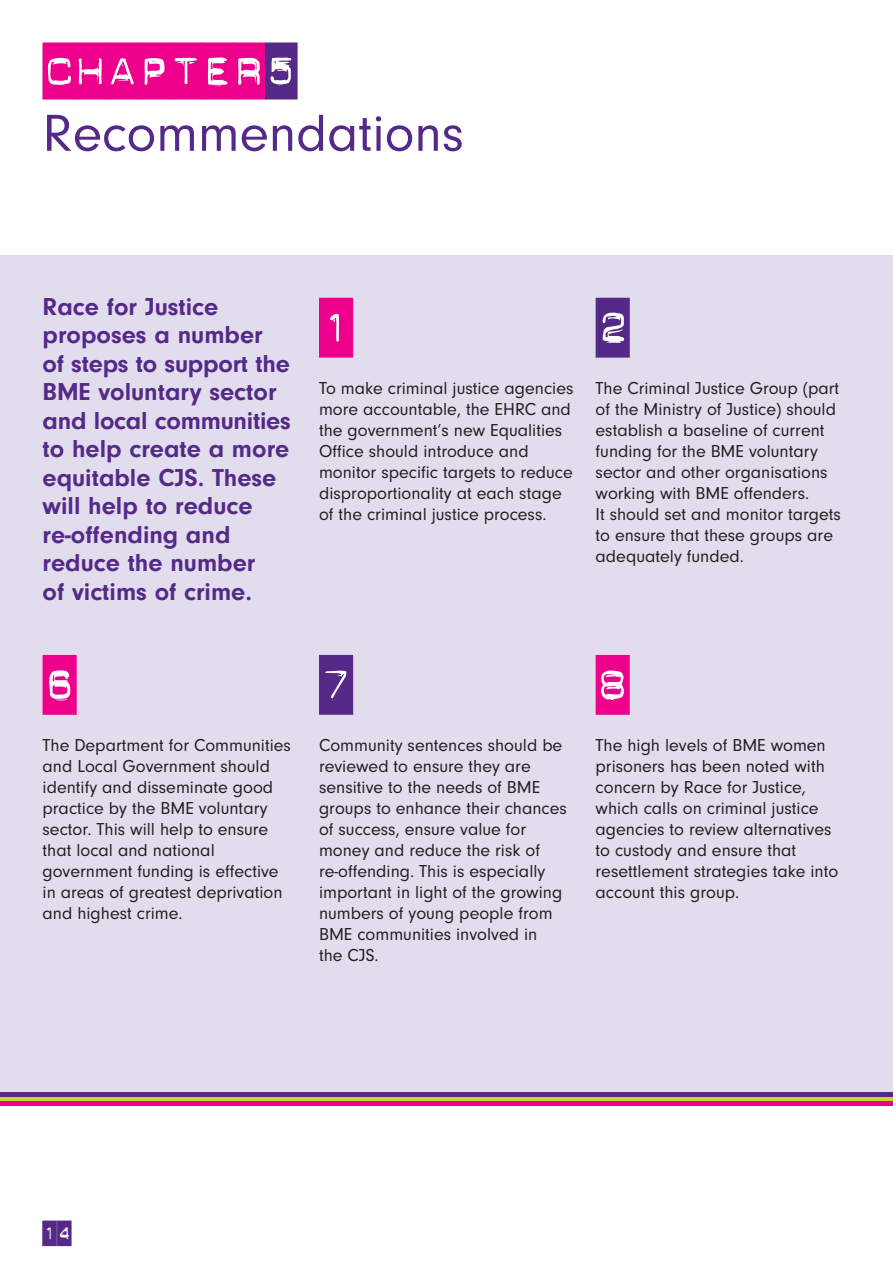
<style>
.page{position:relative;width:893px;height:1263px;background:#fff}
.page>*{position:absolute;margin:0;border:0;box-sizing:border-box;transform-origin:0 0}
.t1{font:60px "Dynamoe";color:#ec008c}
.t2{font:60px "Dynamoe";color:#542988}
.t3{font:57px "Dynamoe";letter-spacing:-.01em;color:#ec008c}
.t4{font:54px "Neuzeit Rmn";color:#542988}
.t5{font:25.5px/28.5px "Neuzeit Bld";color:#542988}
.t6{font:25.5px "Dynamoe";color:#542988}
.t7{font:18px/21px "Neuzeit Rmn";color:#231f20}
.s1{color:#542988}
</style>
<div class="page">
<div style="left:0;top:255px;width:892px;height:851px;background:#e2dded"></div>
<hr style="left:0;top:1093px;width:892px;height:4px;background:#542988">
<hr style="left:0;top:1097px;width:892px;height:4px;background:#c1d82f">
<div style="left:0;top:1101px;width:892px;height:5px;background:#ec008c"></div>
<div style="left:319px;top:298px;width:34px;height:59px;background:#fff"></div>
<div style="left:595px;top:298px;width:34px;height:59px;background:#fff"></div>
<div style="left:43px;top:655px;width:34px;height:59px;background:#fff"></div>
<div style="left:319px;top:655px;width:34px;height:59px;background:#fff"></div>
<div style="left:595px;top:655px;width:34px;height:59px;background:#fff"></div>
<h2 class="t3" style="left:43px;top:43px;width:256px">CHAPTER<span class="s1">5</span></h2>
<h3 class="t4" style="left:43px;top:112px;width:423px">Recommendations</h3>
<h3 class="t5" style="left:43px;top:294px;width:250px">Race for Justice proposes a number<br>of steps to support the<br>BME voluntary sector and local communities to help create a more equitable CJS. These will help to reduce re-offending and reduce the number<br>of victims of crime.</h3>
<h1 class="t1" style="left:319px;top:298px;width:36px">1</h1>
<h1 class="t2" style="left:595px;top:298px;width:36px">2</h1>
<p class="t7" style="left:319px;top:379px;width:256px">To make criminal justice agencies more accountable, the EHRC and the government’s new Equalities<br>Office should introduce and monitor specific targets to reduce disproportionality at each stage of the criminal justice process.</p>
<p class="t7" style="left:595px;top:379px;width:247px">The Criminal Justice Group (part of the Ministry of Justice) should establish a baseline of current funding for the BME voluntary sector and other organisations working with BME offenders.<br>It should set and monitor targets to ensure that these groups are adequately funded.</p>
<h1 class="t1" style="left:43px;top:655px;width:36px">6</h1>
<h1 class="t2" style="left:319px;top:655px;width:36px">7</h1>
<h1 class="t1" style="left:595px;top:655px;width:36px">8</h1>
<p class="t7" style="left:43px;top:736px;width:250px">The Department for Communities and Local Government should identify and disseminate good practice by the BME voluntary sector. This will help to ensure that local and national government funding is effective in areas of greatest deprivation and highest crime.</p>
<p class="t7" style="left:319px;top:736px;width:249px">Community sentences should be reviewed to ensure they are sensitive to the needs of BME groups to enhance their chances of success, ensure value for money and reduce the risk of re-offending. This is especially important in light of the growing numbers of young people from<br>BME communities involved in<br>the CJS.</p>
<p class="t7" style="left:595px;top:736px;width:244px">The high levels of BME women prisoners has been noted with concern by Race for Justice, which calls on criminal justice agencies to review alternatives to custody and ensure that resettlement strategies take into account this group.</p>
<h3 class="t6" style="left:43px;top:1220px;width:31px">14</h3>
</div>
